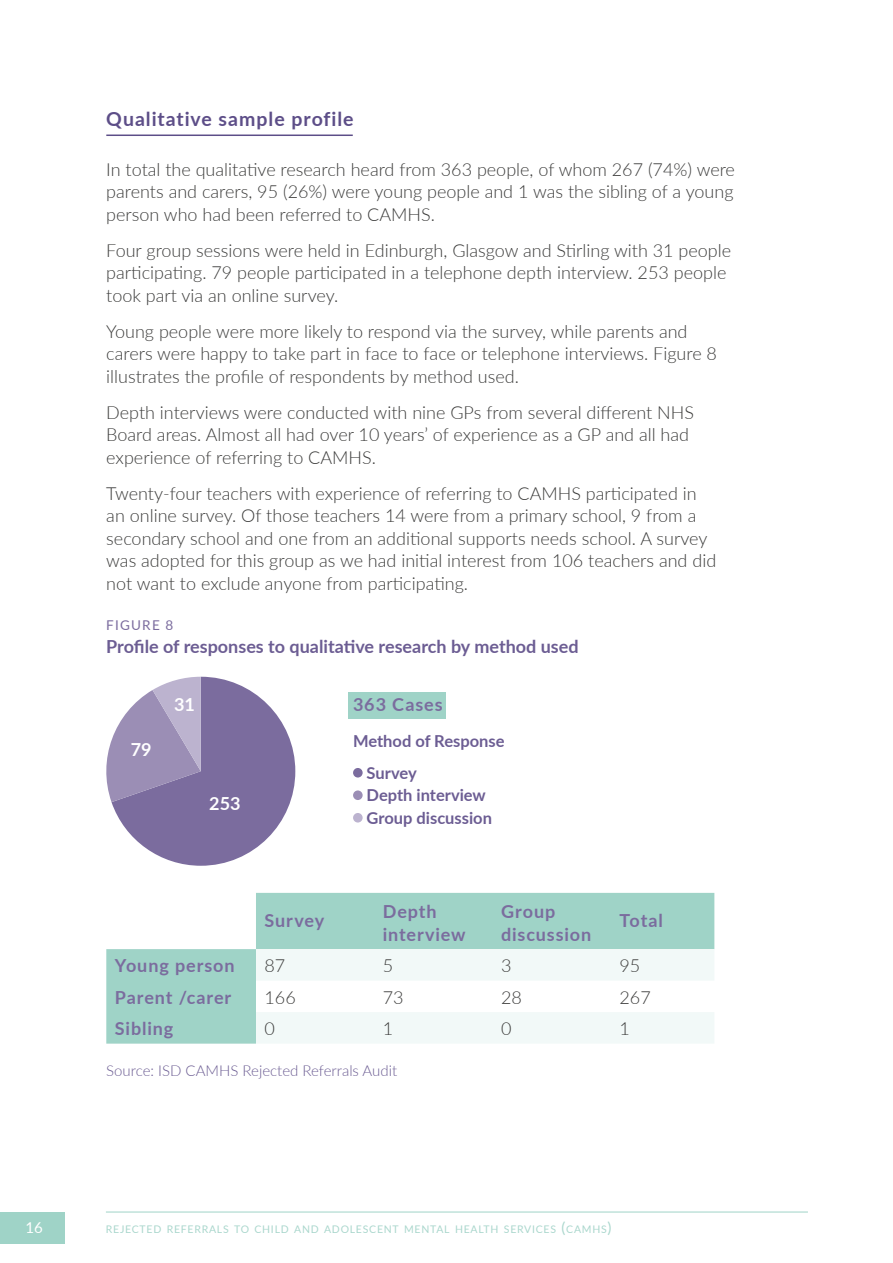
<style>
.page{position:relative;width:893px;height:1263px;background:#fff}
.page>*{position:absolute;margin:0;border:0;box-sizing:border-box;transform-origin:0 0}
.t1{font:700 19.5px "Lato";letter-spacing:.05em;color:#5d4e88}
.t2{font:300 18px/22.5px "Lato";color:#3c3c3b}
.t3{font:700 18px/22.5px "Lato";letter-spacing:.05em;color:#7b6c9e}
.t4{font:700 18px "Lato";color:#6c5d93}
.t5{font:700 18px "Lato";color:#fff}
.t6{font:700 16.5px/31.5px "Lato";color:#6c5d93}
.t7{font:300 15px "Lato";color:#6c5d93}
.t8{font:15px "Lato";color:#fff}
.t9{font:13.5px "Lato";letter-spacing:.09em;color:#7b6c9e}
.t10{font:10.5px "Lato";letter-spacing:.07em;color:#aad7cd}
.s1{font-size:15px}
</style>
<div class="page">
<hr style="left:106px;top:135px;width:247px;height:1px;background:#5d4e88">
<div style="left:349px;top:692px;width:97px;height:27px;background:#9fd3c7"></div>
<div style="left:353px;top:768px;width:10px;height:9px;background:#7b6c9e;border-radius:50%"></div>
<div style="left:353px;top:790px;width:10px;height:10px;background:#9b8eb5;border-radius:50%"></div>
<div style="left:353px;top:813px;width:10px;height:9px;background:#bcb3cf;border-radius:50%"></div>
<svg style="left:106px;top:677px;width:189px;height:189px"></svg>
<svg style="left:106px;top:893px;width:608px;height:151px;fill:#9fd3c7"></svg>
<svg style="left:256px;top:949px;width:458px;height:95px"></svg>
<div style="left:0;top:1212px;width:65px;height:31px;background:#9fd3c7"></div>
<hr style="left:106px;top:1212px;width:702px;height:1px;background:#9fd3c7">
<p class="t1" style="left:106px;top:105px;width:249px">Qualitative sample profile</p>
<p class="t2" style="left:106px;top:157px;width:630px;text-align:justify">In total the qualitative research heard from 363 people, of whom 267 (74%) were parents and carers, 95 (26%) were young people and 1 was the sibling of a young person who had been referred to CAMHS.</p>
<p class="t2" style="left:106px;top:238px;width:626px">Four group sessions were held in Edinburgh, Glasgow and Stirling with 31 people participating. 79 people participated in a telephone depth interview. 253 people took part via an online survey.</p>
<p class="t2" style="left:106px;top:319px;width:612px">Young people were more likely to respond via the survey, while parents and carers were happy to take part in face to face or telephone interviews. Figure 8 illustrates the profile of respondents by method used.</p>
<p class="t2" style="left:106px;top:400px;width:589px">Depth interviews were conducted with nine GPs from several different NHS<br>Board areas. Almost all had over 10 years’ of experience as a GP and all had experience of referring to CAMHS.</p>
<p class="t2" style="left:106px;top:481px;width:611px">Twenty-four teachers with experience of referring to CAMHS participated in an online survey. Of those teachers 14 were from a primary school, 9 from a secondary school and one from an additional supports needs school. A survey was adopted for this group as we had initial interest from 106 teachers and did not want to exclude anyone from participating.</p>
<p class="t9" style="left:106px;top:615px;width:68px">FIGURE 8</p>
<p class="t4" style="left:106px;top:633px;width:474px">Profile of responses to qualitative research by method used</p>
<p class="t5" style="left:131px;top:736px;width:22px">79</p>
<p class="t5" style="left:174px;top:691px;width:22px">31</p>
<p class="t5" style="left:209px;top:790px;width:33px">253</p>
<p class="t3" style="left:353px;top:692px;width:91px">363 Cases</p>
<p class="t6" style="left:367px;top:725px;width:139px;text-indent:-14px">Method of Response<br>Survey</p>
<p class="t6" style="left:367px;top:783px;width:127px;line-height:22.5px">Depth interview<br>Group discussion</p>
<p class="t3" style="left:264px;top:908px;width:61px">Survey</p>
<p class="t3" style="left:383px;top:899px;width:84px">Depth interview</p>
<p class="t3" style="left:501px;top:899px;width:92px">Group discussion</p>
<p class="t3" style="left:619px;top:908px;width:45px">Total</p>
<p class="t3" style="left:115px;top:953px;width:121px">Young person</p>
<p class="t2" style="left:264px;top:954px;width:22px">87</p>
<p class="t2" style="left:383px;top:954px;width:12px">5</p>
<p class="t2" style="left:501px;top:954px;width:12px">3</p>
<p class="t2" style="left:619px;top:954px;width:22px">95</p>
<p class="t3" style="left:115px;top:985px;width:118px">Parent /carer</p>
<p class="t2" style="left:265px;top:985px;width:33px">166</p>
<p class="t2" style="left:383px;top:985px;width:22px">73</p>
<p class="t2" style="left:501px;top:985px;width:22px">28</p>
<p class="t2" style="left:619px;top:985px;width:33px">267</p>
<p class="t3" style="left:115px;top:1016px;width:60px">Sibling</p>
<p class="t2" style="left:265px;top:1017px;width:12px">0</p>
<p class="t2" style="left:383px;top:1017px;width:12px">1</p>
<p class="t2" style="left:501px;top:1017px;width:12px">0</p>
<p class="t2" style="left:619px;top:1017px;width:12px">1</p>
<p class="t7" style="left:106px;top:1060px;width:292px">Source: ISD CAMHS Rejected Referrals Audit</p>
<p class="t8" style="left:25px;top:1217px;width:19px">16</p>
<p class="t10" style="left:106px;top:1222px;width:507px">REJECTED REFERRALS TO CHILD AND ADOLESCENT MENTAL HEALTH SERVICES <span class="s1">(</span>CAMHS<span class="s1">)</span></p>
</div>
